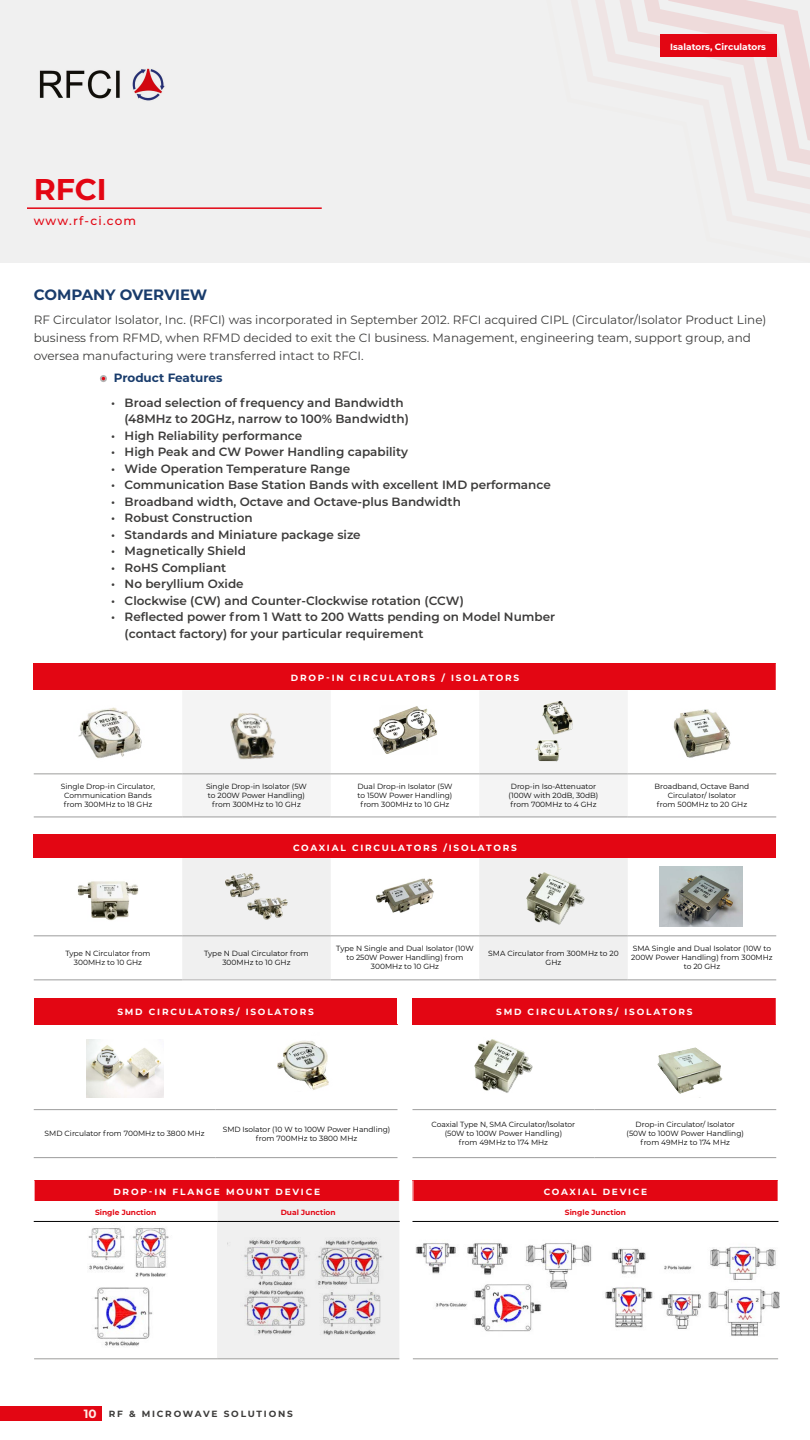
<style>
.page{position:relative;width:810px;height:1440px;background:#fff}
.page>*{position:absolute;margin:0;border:0;box-sizing:border-box;transform-origin:0 0}
.t1{font:700 30px "Montserrat";color:#e30613}
.t2{font:700 15px "Montserrat";color:#193c6c}
.t3{font:600 12px/16.5px "Montserrat";color:#3d3c3b}
.t4{font:12px/18px "Montserrat";color:#3c3c3b}
.t5{font:700 12px "Montserrat";color:#193c6c}
.t6{font:500 12px "Montserrat";letter-spacing:.095em;color:#e30613}
.t7{font:700 9px "Montserrat";letter-spacing:.2em;color:#fff}
.t8{font:700 9px "Montserrat";letter-spacing:.2em;color:#3d3c3b}
.t9{font:700 9px "Montserrat";color:#fff}
.t10{font:7.5px/9px "Montserrat";color:#000;text-align:center}
.t11{font:700 7.5px "Montserrat";color:#e30613}
.s1{font-size:12px;color:#fdece5}
</style>
<div class="page">
<div style="left:0;top:1406px;width:101px;height:14px;background:#e30613"></div>
<div style="left:0;top:0;width:810px;height:263px;background:#f0f0f0"></div>
<hr style="left:27px;top:207px;width:295px;height:2px;background:#e30613">
<img style="left:39px;top:68px;width:126px;height:33px">
<div style="left:34px;top:663px;width:742px;height:27px;background:#e30613"></div>
<svg style="left:182px;top:691px;width:446px;height:126px;fill:#f4f4f4"></svg>
<hr style="left:34px;top:774px;width:148px;height:1px;background:#9d9d9c">
<hr style="left:182px;top:774px;width:149px;height:1px;background:#9d9d9c">
<hr style="left:331px;top:774px;width:148px;height:1px;background:#9d9d9c">
<hr style="left:479px;top:774px;width:149px;height:1px;background:#9d9d9c">
<hr style="left:628px;top:774px;width:148px;height:1px;background:#9d9d9c">
<hr style="left:331px;top:817px;width:148px;height:1px;background:#9d9d9c">
<hr style="left:479px;top:817px;width:149px;height:1px;background:#9d9d9c">
<hr style="left:628px;top:817px;width:148px;height:1px;background:#9d9d9c">
<hr style="left:34px;top:817px;width:148px;height:1px;background:#9d9d9c">
<hr style="left:182px;top:817px;width:149px;height:1px;background:#9d9d9c">
<img style="left:78px;top:707px;width:64px;height:51px">
<img style="left:372px;top:706px;width:66px;height:49px">
<img style="left:535px;top:700px;width:38px;height:63px">
<img style="left:673px;top:709px;width:58px;height:49px">
<div style="left:34px;top:834px;width:742px;height:24px;background:#e30613"></div>
<svg style="left:182px;top:858px;width:446px;height:122px;fill:#f0f0f0"></svg>
<hr style="left:34px;top:936px;width:148px;height:1px;background:#9d9d9c">
<hr style="left:182px;top:936px;width:149px;height:1px;background:#9d9d9c">
<hr style="left:331px;top:936px;width:148px;height:1px;background:#9d9d9c">
<hr style="left:479px;top:936px;width:149px;height:1px;background:#9d9d9c">
<hr style="left:628px;top:936px;width:148px;height:1px;background:#9d9d9c">
<hr style="left:34px;top:980px;width:148px;height:1px;background:#9d9d9c">
<hr style="left:331px;top:980px;width:148px;height:1px;background:#9d9d9c">
<hr style="left:479px;top:980px;width:149px;height:1px;background:#9d9d9c">
<hr style="left:628px;top:980px;width:148px;height:1px;background:#9d9d9c">
<hr style="left:182px;top:980px;width:149px;height:1px;background:#b3b2b2">
<img style="left:77px;top:881px;width:62px;height:40px">
<img style="left:224px;top:868px;width:65px;height:54px">
<img style="left:376px;top:870px;width:58px;height:50px">
<img style="left:523px;top:862px;width:61px;height:70px">
<img style="left:659px;top:866px;width:83px;height:60px">
<img style="left:230px;top:707px;width:53px;height:55px">
<div style="left:34px;top:998px;width:364px;height:26px;background:#e30613"></div>
<svg style="left:397px;top:998px;width:1px;height:26px"></svg>
<hr style="left:34px;top:1109px;width:182px;height:1px;background:#9d9d9c">
<hr style="left:216px;top:1109px;width:182px;height:1px;background:#9d9d9c">
<hr style="left:34px;top:1157px;width:182px;height:1px;background:#9d9d9c">
<hr style="left:216px;top:1157px;width:182px;height:1px;background:#9d9d9c">
<img style="left:86px;top:1040px;width:77px;height:57px">
<img style="left:277px;top:1040px;width:52px;height:50px">
<div style="left:412px;top:998px;width:364px;height:26px;background:#e30613"></div>
<hr style="left:412px;top:1109px;width:182px;height:1px;background:#9d9d9c">
<hr style="left:594px;top:1109px;width:182px;height:1px;background:#9d9d9c">
<hr style="left:412px;top:1157px;width:182px;height:1px;background:#9d9d9c">
<hr style="left:594px;top:1157px;width:182px;height:1px;background:#9d9d9c">
<img style="left:657px;top:1047px;width:65px;height:47px">
<img style="left:474px;top:1039px;width:58px;height:54px">
<svg style="left:596px;top:0;width:214px;height:213px"></svg>
<svg style="left:603px;top:0;width:207px;height:205px"></svg>
<svg style="left:100px;top:375px;width:7px;height:7px"></svg>
<div style="left:34px;top:1180px;width:365px;height:21px;background:#e30613"></div>
<svg style="left:34px;top:1181px;width:1px;height:40px"></svg>
<svg style="left:217px;top:1181px;width:183px;height:178px"></svg>
<hr style="left:34px;top:1359px;width:183px;height:1px;background:#9d9d9c">
<hr style="left:217px;top:1359px;width:182px;height:1px;background:#9d9d9c">
<hr style="left:34px;top:1221px;width:183px;height:1px;background:#000">
<hr style="left:217px;top:1221px;width:183px;height:1px;background:#000">
<div style="left:413px;top:1180px;width:365px;height:21px;background:#e30613"></div>
<svg style="left:412px;top:1181px;width:1px;height:20px"></svg>
<hr style="left:413px;top:1359px;width:365px;height:1px;background:#9d9d9c">
<hr style="left:412px;top:1221px;width:366px;height:1px;background:#000">
<img style="left:88px;top:1228px;width:81px;height:118px">
<img style="left:227px;top:1229px;width:157px;height:113px">
<img style="left:415px;top:1242px;width:177px;height:90px">
<img style="left:605px;top:1246px;width:175px;height:90px">
<div style="left:660px;top:34px;width:116px;height:22px;background:#e30613"></div>
<h1 class="t1" style="left:34px;top:168px;width:74px">RFCI</h1>
<h3 class="t6" style="left:34px;top:213px;width:104px">www.rf-ci.com</h3>
<h2 class="t2" style="left:34px;top:283px;width:175px">COMPANY OVERVIEW</h2>
<p class="t9" style="left:670px;top:40px;width:97px">Isalators, Circulators</p>
<p class="t4" style="left:34px;top:310px;width:734px">RF Circulator Isolator, Inc. (RFCI) was incorporated in September 2012. RFCI acquired CIPL (Circulator/Isolator Product Line) business from RFMD, when RFMD decided to exit the CI business. Management, engineering team, support group, and oversea manufacturing were transferred intact to RFCI.</p>
<h3 class="t5" style="left:114px;top:369px;width:110px">Product Features</h3>
<h3 class="t3" style="left:124px;top:394px;width:286px;text-indent:-13px">• Broad selection of frequency and Bandwidth (48MHz to 20GHz, narrow to 100% Bandwidth)</h3>
<h3 class="t3" style="left:111px;top:427px;width:193px">• High Reliability performance</h3>
<h3 class="t3" style="left:111px;top:443px;width:298px">• High Peak and CW Power Handling capability</h3>
<h3 class="t3" style="left:111px;top:460px;width:241px">• Wide Operation Temperature Range</h3>
<h3 class="t3" style="left:111px;top:476px;width:441px">• Communication Base Station Bands with excellent IMD performance</h3>
<h3 class="t3" style="left:111px;top:493px;width:351px">• Broadband width, Octave and Octave-plus Bandwidth</h3>
<h3 class="t3" style="left:111px;top:509px;width:143px">• Robust Construction</h3>
<h3 class="t3" style="left:111px;top:526px;width:251px">• Standards and Miniature package size</h3>
<h3 class="t3" style="left:111px;top:542px;width:136px">• Magnetically Shield</h3>
<h3 class="t3" style="left:111px;top:559px;width:117px">• RoHS Compliant</h3>
<h3 class="t3" style="left:111px;top:575px;width:134px">• No beryllium Oxide</h3>
<h3 class="t3" style="left:111px;top:592px;width:354px">• Clockwise (CW) and Counter-Clockwise rotation (CCW)</h3>
<h3 class="t3" style="left:125px;top:608px;width:432px;text-indent:-14px">• Reflected power from 1 Watt to 200 Watts pending on Model Number (contact factory) for your particular requirement</h3>
<p class="t7" style="left:291px;top:672px;width:230px">DROP-IN CIRCULATORS / ISOLATORS</p>
<p class="t10" style="left:61px;top:782px;width:96px">Single Drop-in Circulator,<br>Communication Bands from 300MHz to 18 GHz</p>
<p class="t10" style="left:206px;top:782px;width:102px">Single Drop-in Isolator (5W to 200W Power Handling) from 300MHz to 10 GHz</p>
<p class="t10" style="left:357px;top:782px;width:97px">Dual Drop-in Isolator (5W to 150W Power Handling) from 300MHz to 10 GHz</p>
<p class="t10" style="left:509px;top:782px;width:91px">Drop-in Iso-Attenuator (100W with 20dB, 30dB) from 700MHz to 4 GHz</p>
<p class="t10" style="left:655px;top:782px;width:96px">Broadband, Octave Band<br>Circulator/ Isolator<br>from 500MHz to 20 GHz</p>
<p class="t7" style="left:293px;top:841px;width:225px">COAXIAL CIRCULATORS /ISOLATORS</p>
<p class="t10" style="left:65px;top:948px;width:87px">Type N Circulator from<br>300MHz to 10 GHz</p>
<p class="t10" style="left:204px;top:948px;width:106px">Type N Dual Circulator from<br>300MHz to 10 GHz</p>
<p class="t10" style="left:336px;top:944px;width:139px">Type N Single and Dual Isolator (10W to 250W Power Handling) from<br>300MHz to 10 GHz</p>
<p class="t10" style="left:488px;top:948px;width:132px">SMA Circulator from 300MHz to 20<br>GHz</p>
<p class="t10" style="left:631px;top:944px;width:143px">SMA Single and Dual Isolator (10W to<br>200W Power Handling) from 300MHz to 20 GHz</p>
<p class="t7" style="left:117px;top:1006px;width:198px">SMD CIRCULATORS/ ISOLATORS</p>
<p class="t7" style="left:496px;top:1006px;width:198px">SMD CIRCULATORS/ ISOLATORS</p>
<p class="t10" style="left:45px;top:1129px;width:162px">SMD Circulator from 700MHz to 3800 MHz</p>
<p class="t10" style="left:223px;top:1124px;width:169px">SMD Isolator (10 W to 100W Power Handling) from 700MHz to 3800 MHz</p>
<p class="t7" style="left:113px;top:1185px;width:208px">DROP-IN FLANGE MOUNT DEVICE</p>
<p class="t11" style="left:95px;top:1207px;width:63px">Single Junction</p>
<p class="t11" style="left:281px;top:1207px;width:56px">Dual Junction</p>
<p class="t10" style="left:432px;top:1120px;width:145px">Coaxial Type N, SMA Circulator/Isolator (50W to 100W Power Handling)<br>from 49MHz to 174 MHz</p>
<p class="t10" style="left:627px;top:1120px;width:119px">Drop-in Circulator/ Isolator (50W to 100W Power Handling) from 49MHz to 174 MHz</p>
<p class="t7" style="left:544px;top:1185px;width:105px">COAXIAL DEVICE</p>
<p class="t11" style="left:565px;top:1207px;width:63px">Single Junction</p>
<p class="t8" style="left:84px;top:1407px;width:211px"><span class="s1">10</span> RF &amp; MICROWAVE SOLUTIONS</p>
</div>
